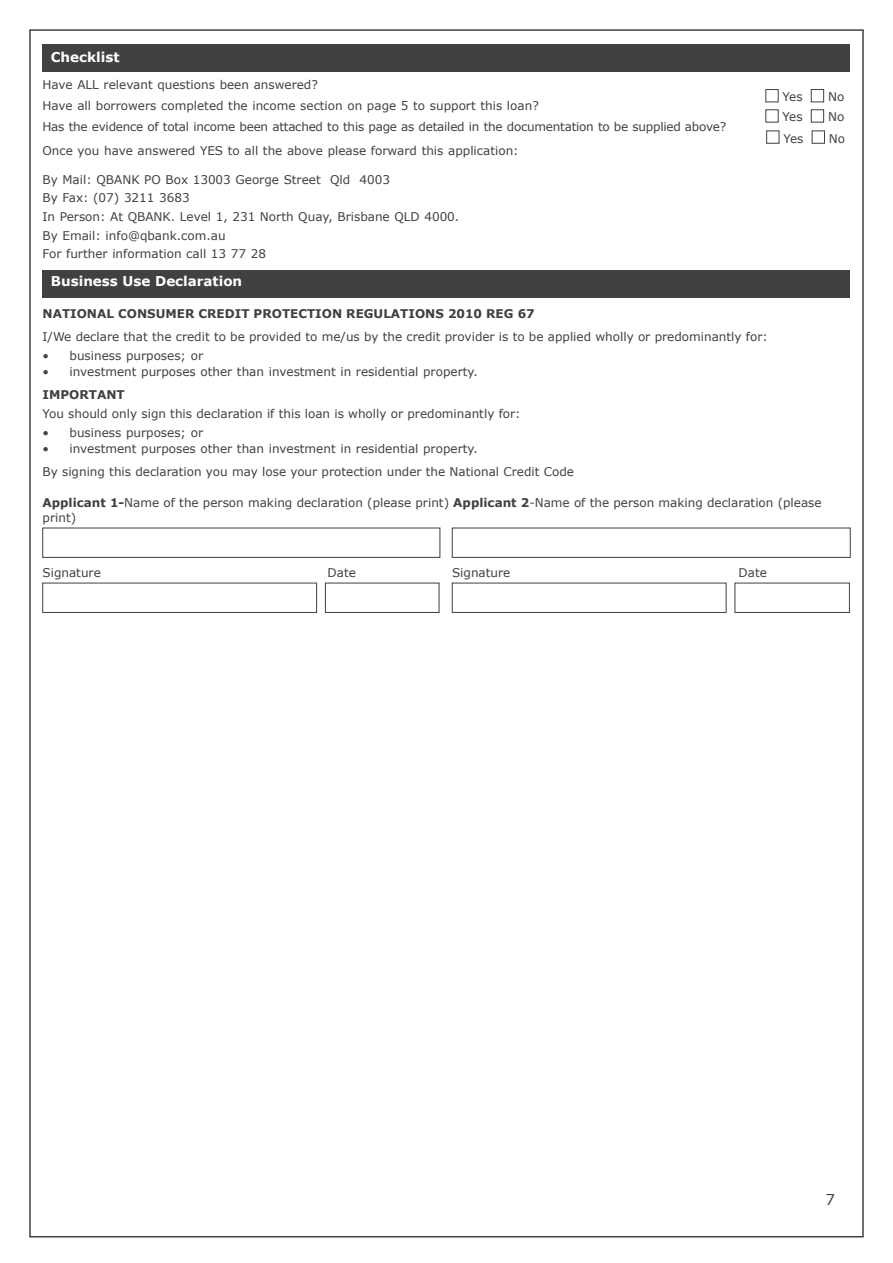
<style>
.page{position:relative;width:893px;height:1263px;background:#fff}
.page>*{position:absolute;margin:0;border:0;box-sizing:border-box;transform-origin:0 0}
.t1{font:15px "Verdana";color:#414042}
.t2{font:700 13.5px "Verdana";color:#fff}
.t3{font:12px/18.6px "Verdana";color:#414042}
.t4{font:700 12px "Verdana";color:#414042}
.s1{font-weight:700}
</style>
<div class="page">
<div style="left:43px;top:45px;width:807px;height:27px;background:#414042"></div>
<div style="left:43px;top:270px;width:807px;height:28px;background:#414042"></div>
<div style="left:43px;top:528px;width:397px;height:30px;border:1px solid #414042"></div>
<div style="left:452px;top:528px;width:398px;height:30px;border:1px solid #414042"></div>
<div style="left:43px;top:583px;width:274px;height:30px;border:1px solid #414042"></div>
<div style="left:325px;top:583px;width:114px;height:30px;background:#fff;border:1px solid #414042"></div>
<div style="left:452px;top:583px;width:274px;height:30px;border:1px solid #414042"></div>
<div style="left:735px;top:583px;width:115px;height:30px;background:#fff;border:1px solid #414042"></div>
<div style="left:766px;top:89px;width:12px;height:13px;background:#fff;border:1px solid #414042"></div>
<div style="left:811px;top:89px;width:13px;height:13px;background:#fff;border:1px solid #414042"></div>
<div style="left:811px;top:110px;width:13px;height:12px;background:#fff;border:1px solid #414042"></div>
<div style="left:766px;top:131px;width:13px;height:12px;background:#fff;border:1px solid #414042"></div>
<div style="left:812px;top:131px;width:13px;height:12px;background:#fff;border:1px solid #414042"></div>
<p class="t2" style="left:51px;top:47px;width:70px">Checklist</p>
<p class="t3" style="left:43px;top:74px;width:685px;line-height:20.9px">Have ALL relevant questions been answered?<br>Have all borrowers completed the income section on page 5 to support this loan?<br>Has the evidence of total income been attached to this page as detailed in the documentation to be supplied above?</p>
<p class="t3" style="left:43px;top:142px;width:478px">Once you have answered YES to all the above please forward this application:</p>
<p class="t3" style="left:43px;top:170px;width:418px">By Mail: QBANK PO Box 13003 George Street Qld 4003<br>By Fax: (07) 3211 3683<br>In Person: At QBANK. Level 1, 231 North Quay, Brisbane QLD 4000.<br>By Email: info@qbank.com.au<br>For further information call 13 77 28</p>
<p class="t2" style="left:51px;top:272px;width:193px">Business Use Declaration</p>
<p class="t3" style="left:783px;top:87px;width:22px">Yes</p>
<p class="t3" style="left:828px;top:87px;width:18px">No</p>
<p class="t3" style="left:783px;top:108px;width:22px">Yes</p>
<p class="t3" style="left:828px;top:108px;width:18px">No</p>
<p class="t3" style="left:783px;top:129px;width:22px">Yes</p>
<p class="t3" style="left:829px;top:129px;width:18px">No</p>
<p class="t4" style="left:43px;top:305px;width:494px">NATIONAL CONSUMER CREDIT PROTECTION REGULATIONS 2010 REG 67</p>
<p class="t3" style="left:43px;top:327px;width:727px">I/We declare that the credit to be provided to me/us by the credit provider is to be applied wholly or predominantly for:</p>
<p class="t3" style="left:43px;top:346px;width:162px">• business purposes; or</p>
<p class="t3" style="left:43px;top:363px;width:437px">• investment purposes other than investment in residential property.</p>
<p class="t4" style="left:43px;top:386px;width:84px">IMPORTANT</p>
<p class="t3" style="left:43px;top:404px;width:480px">You should only sign this declaration if this loan is wholly or predominantly for:</p>
<p class="t3" style="left:43px;top:423px;width:162px">• business purposes; or</p>
<p class="t3" style="left:43px;top:437px;width:533px;line-height:23px">• investment purposes other than investment in residential property.<br>By signing this declaration you may lose your protection under the National Credit Code</p>
<p class="t3" style="left:43px;top:495px;width:781px;line-height:15px"><span class="s1">Applicant 1-</span>Name of the person making declaration (please print) <span class="s1">Applicant 2</span>-Name of the person making declaration (please print)</p>
<p class="t3" style="left:43px;top:563px;width:60px">Signature</p>
<p class="t3" style="left:328px;top:563px;width:30px">Date</p>
<p class="t3" style="left:452px;top:563px;width:60px">Signature</p>
<p class="t3" style="left:739px;top:563px;width:30px">Date</p>
<p class="t1" style="left:825px;top:1189px;width:11px">7</p>
</div>
